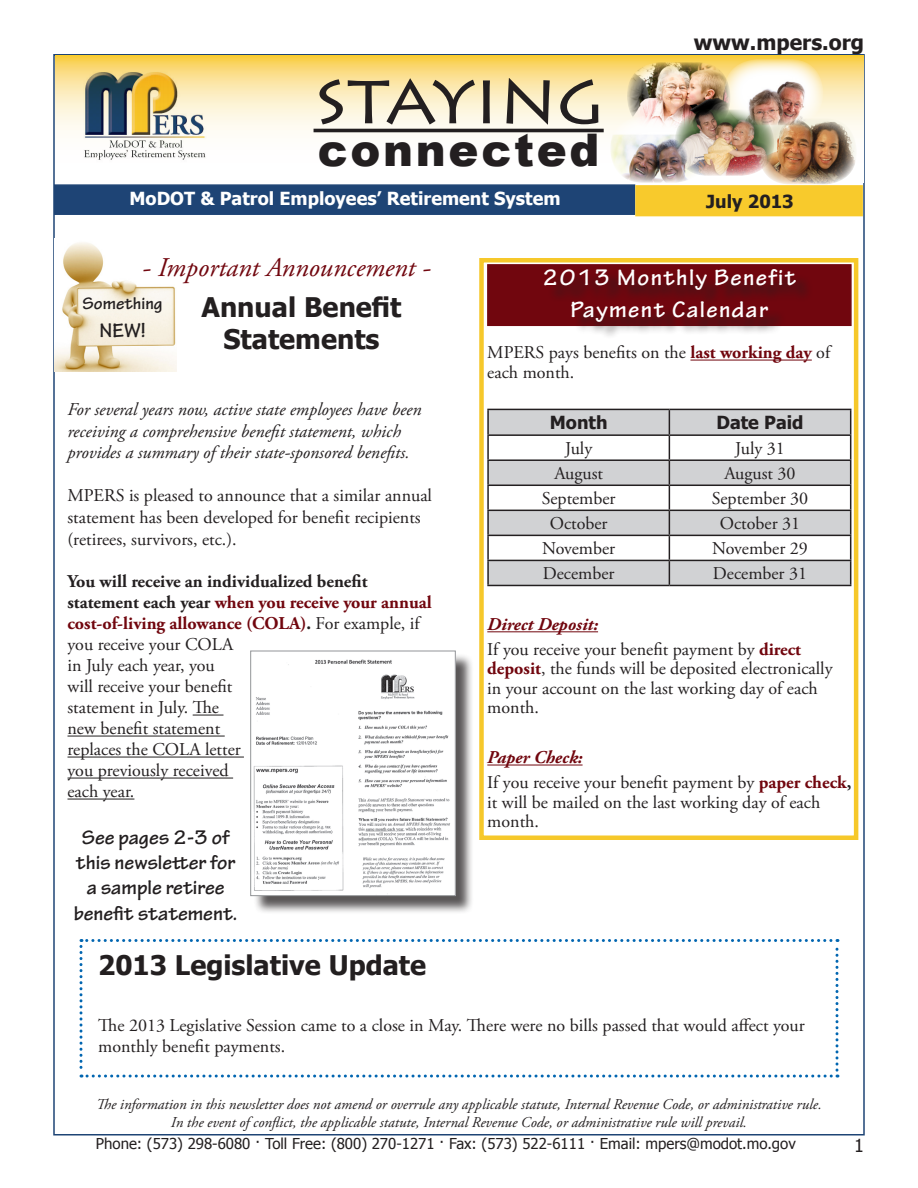
<style>
.page{position:relative;width:918px;height:1188px;background:#fff}
.page>*{position:absolute;margin:0;border:0;box-sizing:border-box;transform-origin:0 0}
.t1{font:72px "Lithos Pro";letter-spacing:-.005em;color:#231f20}
.t2{font:900 45px "Arial";letter-spacing:.06em;color:#231f20}
.t3{font:700 27px/32.4px "Tahoma";color:#231f20;text-align:center}
.t4{font:italic 27px "Adobe Garamond Pro";color:#71060e}
.t5{font:700 24px "Tekton Pro";letter-spacing:.06em;color:#fff}
.t6{font:700 21px/25.2px "Tekton Pro";color:#231f20;text-align:center}
.t7{font:700 21px "Tahoma";color:#231f20}
.t8{font:18px/21px "Adobe Garamond Pro";color:#231f20}
.t9{font:italic 18px/21.6px "Adobe Garamond Pro";color:#231f20}
.t10{font:700 18px "Tahoma";color:#fff}
.t11{font:italic 700 18px "Adobe Garamond Pro";color:#71060e}
.t12{font:700 18px "Tahoma";color:#231f20}
.t13{font:700 18px "Tekton Pro";color:#231f20}
.t14{font:18px "Tahoma";color:#231f20}
.t15{font:italic 15px "Adobe Garamond Pro";color:#231f20}
.t16{font:15px "Tahoma";color:#231f20}
.s1{font-weight:700}
.s2{font-weight:700;color:#71060e}
</style>
<div class="page">
<div style="left:479px;top:258px;width:379px;height:582px;border:4px solid #f6c82a"></div>
<div style="left:487px;top:264px;width:365px;height:62px;background:#71060e;border:2px solid #71060e"></div>
<hr style="left:193px;top:715px;width:30px;height:1px;background:#231f20">
<hr style="left:68px;top:736px;width:157px;height:1px;background:#231f20">
<hr style="left:68px;top:757px;width:176px;height:1px;background:#231f20">
<hr style="left:68px;top:778px;width:165px;height:1px;background:#231f20">
<hr style="left:68px;top:799px;width:66px;height:1px;background:#231f20">
<hr style="left:690px;top:360px;width:122px;height:1px;background:#71060e">
<hr style="left:487px;top:631px;width:111px;height:1px;background:#71060e">
<hr style="left:487px;top:765px;width:96px;height:1px;background:#71060e">
<svg style="left:489px;top:410px;width:361px;height:175px;fill:#d1d2d4"></svg>
<hr style="left:487px;top:409px;width:182px;height:1px;background:#231f20">
<hr style="left:487px;top:410px;width:2px;height:24px;background:#231f20">
<hr style="left:669px;top:409px;width:182px;height:1px;background:#231f20">
<hr style="left:487px;top:434px;width:182px;height:2px;background:#231f20">
<hr style="left:487px;top:436px;width:2px;height:23px;background:#231f20">
<hr style="left:669px;top:434px;width:182px;height:2px;background:#231f20">
<hr style="left:487px;top:459px;width:182px;height:2px;background:#231f20">
<hr style="left:487px;top:461px;width:2px;height:24px;background:#231f20">
<hr style="left:669px;top:459px;width:182px;height:2px;background:#231f20">
<hr style="left:487px;top:485px;width:182px;height:1px;background:#231f20">
<hr style="left:487px;top:486px;width:2px;height:24px;background:#231f20">
<hr style="left:669px;top:485px;width:182px;height:1px;background:#231f20">
<hr style="left:487px;top:510px;width:182px;height:1px;background:#231f20">
<hr style="left:487px;top:511px;width:2px;height:24px;background:#231f20">
<hr style="left:669px;top:510px;width:182px;height:1px;background:#231f20">
<hr style="left:487px;top:535px;width:182px;height:1px;background:#231f20">
<hr style="left:487px;top:536px;width:2px;height:24px;background:#231f20">
<hr style="left:669px;top:535px;width:182px;height:1px;background:#231f20">
<hr style="left:487px;top:560px;width:182px;height:1px;background:#231f20">
<hr style="left:487px;top:561px;width:2px;height:24px;background:#231f20">
<hr style="left:669px;top:560px;width:182px;height:1px;background:#231f20">
<svg style="left:669px;top:410px;width:1px;height:175px"></svg>
<svg style="left:850px;top:410px;width:1px;height:175px"></svg>
<hr style="left:487px;top:585px;width:182px;height:1px;background:#231f20">
<hr style="left:669px;top:585px;width:182px;height:1px;background:#231f20">
<div style="left:547px;top:271px;width:266px;height:68px;background:#231f20;opacity:.75"></div>
<img style="left:55px;top:242px;width:122px;height:130px">
<div style="left:253px;top:653px;width:221px;height:262px;background:#231f20;opacity:.75"></div>
<img style="left:253px;top:653px;width:201px;height:241px">
<div style="left:250px;top:651px;width:206px;height:245px;border:1px solid #939598"></div>
<svg style="left:80px;top:939px;width:758px;height:139px"></svg>
<svg style="left:55px;top:56px;width:808px;height:77px;background:#fae6a9"></svg>
<img style="left:81px;top:68px;width:134px;height:92px">
<div style="left:54px;top:184px;width:581px;height:31px;background:#1e4475;border:2px solid #1e4475"></div>
<div style="left:635px;top:185px;width:228px;height:31px;background:#f8ca2c;border:2px solid #f8ca2c"></div>
<hr style="left:314px;top:129px;width:290px;height:3px;background:#231f20">
<img style="left:627px;top:62px;width:97px;height:54px">
<img style="left:610px;top:116px;width:78px;height:67px">
<img style="left:768px;top:118px;width:89px;height:66px">
<img style="left:675px;top:109px;width:99px;height:67px">
<img style="left:724px;top:59px;width:99px;height:66px">
<p class="t1" style="left:314px;top:57px;width:292px">STAYING</p>
<p class="t2" style="left:318px;top:117px;width:283px">connected</p>
<p class="t7" style="left:694px;top:27px;width:172px">www.mpers.org</p>
<p class="t10" style="left:130px;top:186px;width:433px">MoDOT &amp; Patrol Employees’ Retirement System</p>
<p class="t12" style="left:706px;top:189px;width:89px">July 2013</p>
<p class="t4" style="left:142px;top:251px;width:290px">- Important Announcement -</p>
<p class="t13" style="left:83px;top:293px;width:81px">Something</p>
<p class="t6" style="left:100px;top:318px;width:48px">NEW!</p>
<p class="t3" style="left:202px;top:289px;width:201px">Annual Benefit<br>Statements</p>
<p class="t9" style="left:68px;top:399px;width:356px">For several years now, active state employees have been receiving a comprehensive benefit statement, which provides a summary of their state-sponsored benefits.</p>
<p class="t8" style="left:68px;top:486px;width:366px;line-height:21.6px">MPERS is pleased to announce that a similar annual statement has been developed for benefit recipients (retirees, survivors, etc.).</p>
<p class="t8" style="left:68px;top:572px;width:366px"><span class="s1">You will receive an individualized benefit statement each year</span> <span class="s2">when you receive your annual cost-of-living allowance (COLA)</span><span class="s1">.</span> For example, if you receive your COLA<br>in July each year, you<br>will receive your benefit<br>statement in July. The<br>new benefit statement<br>replaces the COLA letter<br>you previously received<br>each year.</p>
<p class="t6" style="left:74px;top:825px;width:165px">See pages 2-3 of this newsletter for a sample retiree benefit statement.</p>
<p class="t5" style="left:543px;top:263px;width:255px">2013 Monthly Benefit</p>
<p class="t5" style="left:571px;top:295px;width:199px">Payment Calendar</p>
<p class="t8" style="left:487px;top:343px;width:344px;line-height:19.5px">MPERS pays benefits on the <span class="s2">last working day</span> of each month.</p>
<p class="t12" style="left:550px;top:410px;width:59px">Month</p>
<p class="t12" style="left:716px;top:410px;width:89px">Date Paid</p>
<p class="t8" style="left:565px;top:439px;width:29px">July</p>
<p class="t8" style="left:735px;top:439px;width:51px">July 31</p>
<p class="t8" style="left:554px;top:464px;width:50px">August</p>
<p class="t8" style="left:724px;top:464px;width:73px">August 30</p>
<p class="t8" style="left:542px;top:489px;width:75px">September</p>
<p class="t8" style="left:712px;top:489px;width:98px">September 30</p>
<p class="t8" style="left:550px;top:514px;width:59px">October</p>
<p class="t8" style="left:720px;top:514px;width:82px">October 31</p>
<p class="t8" style="left:542px;top:539px;width:75px">November</p>
<p class="t8" style="left:712px;top:539px;width:97px">November 29</p>
<p class="t8" style="left:543px;top:564px;width:73px">December</p>
<p class="t8" style="left:713px;top:564px;width:96px">December 31</p>
<p class="t11" style="left:487px;top:614px;width:112px">Direct Deposit:</p>
<p class="t8" style="left:487px;top:640px;width:347px;line-height:19.5px">If you receive your benefit payment by <span class="s2">direct deposit</span>, the funds will be deposited electronically in your account on the last working day of each month.</p>
<p class="t11" style="left:487px;top:747px;width:97px">Paper Check:</p>
<p class="t8" style="left:487px;top:773px;width:366px;line-height:19.5px">If you receive your benefit payment by <span class="s2">paper check</span><span class="s1">, </span>it will be mailed on the last working day of each month.</p>
<p class="t3" style="left:98px;top:947px;width:329px">2013 Legislative Update</p>
<p class="t8" style="left:98px;top:1015px;width:708px">The 2013 Legislative Session came to a close in May. There were no bills passed that would affect your monthly benefit payments.</p>
<p class="t15" style="left:96px;top:1095px;width:727px">The information in this newsletter does not amend or overrule any applicable statute, Internal Revenue Code, or administrative rule.</p>
<p class="t15" style="left:171px;top:1114px;width:578px">In the event of conflict, the applicable statute, Internal Revenue Code, or administrative rule will prevail.</p>
<p class="t16" style="left:96px;top:1134px;width:701px">Phone: (573) 298-6080 · Toll Free: (800) 270-1271 · Fax: (573) 522-6111 · Email: mpers@modot.mo.gov</p>
<p class="t14" style="left:854px;top:1134px;width:11px">1</p>
</div>
